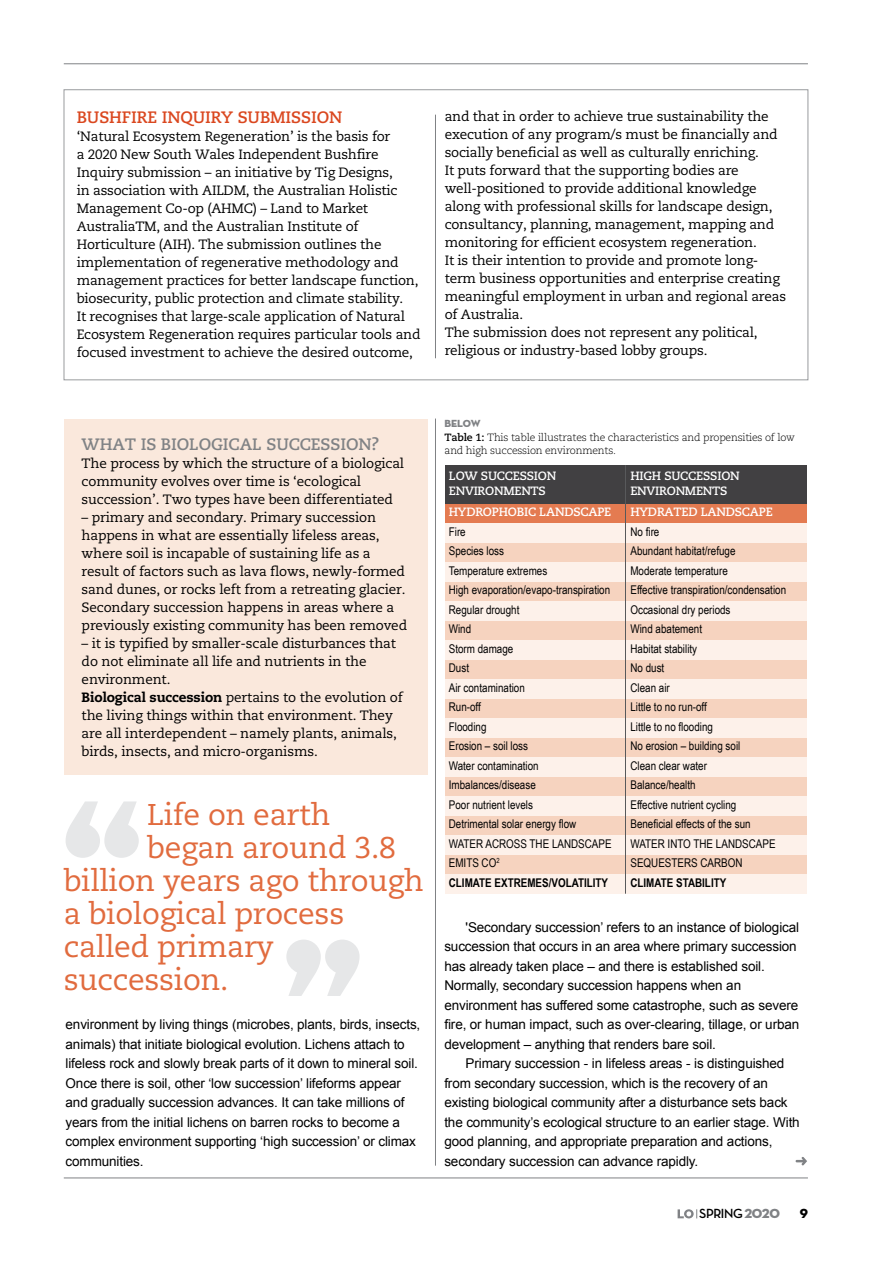
<style>
.page{position:relative;width:893px;height:1263px;background:#fff}
.page>*{position:absolute;margin:0;border:0;box-sizing:border-box;transform-origin:0 0}
.t1{font:30px "Caecilia LT Std";letter-spacing:-.01em;color:#e16b3e}
.t2{font:700 16.5px "Caecilia LT Std";letter-spacing:-.01em;color:#808285}
.t3{font:700 16.5px "Caecilia LT Std";letter-spacing:-.01em;color:#da471f}
.t4{font:13.5px/18px "Caecilia LT Std";letter-spacing:-.015em;color:#000}
.t5{font:13.5px/19.5px "Arial";letter-spacing:-.01em;color:#000}
.t6{font:700 13.5px "Neutra Disp";letter-spacing:-.03em;color:#000}
.t7{font:13.5px "Neutra Disp Titling";color:#000}
.t8{font:12px/19.5px "Arial Narrow";color:#000}
.t9{font:700 12px/15px "Caecilia LT Std";letter-spacing:-.02em;color:#fff}
.t10{font:700 12px "Arial Narrow";color:#000}
.t11{font:300 10.5px/13.5px "Caecilia LT Std";letter-spacing:-.02em;color:#000}
.t12{font:10.5px "Neutra Disp Titling";letter-spacing:-.01em;color:#808285}
.s1{font-weight:800}
.s2{font-weight:700}
.s3{font-family:"Neutra Disp Titling";font-weight:400;color:#808285}
</style>
<div class="page">
<svg style="left:678px;top:1209px;width:19px;height:9px"></svg>
<hr style="left:64px;top:63px;width:744px;height:1px;background:#808285">
<hr style="left:64px;top:1177px;width:744px;height:1px;background:#808285">
<svg style="left:796px;top:1157px;width:11px;height:8px"></svg>
<div style="left:64px;top:418px;width:363px;height:356px;background:#fae7db"></div>
<hr style="left:435px;top:419px;width:1px;height:747px;background:#808285">
<div style="left:445px;top:465px;width:361px;height:409px;background:#f6d3bf"></div>
<div style="left:445px;top:504px;width:361px;height:19px;background:#e47b51"></div>
<div style="left:445px;top:465px;width:361px;height:39px;background:#414042"></div>
<div style="left:445px;top:524px;width:361px;height:19px;background:#fdf1ea"></div>
<div style="left:445px;top:680px;width:361px;height:19px;background:#fdf1ea"></div>
<div style="left:445px;top:562px;width:361px;height:20px;background:#fdf1ea"></div>
<div style="left:445px;top:718px;width:361px;height:20px;background:#fdf1ea"></div>
<div style="left:445px;top:602px;width:361px;height:19px;background:#fdf1ea"></div>
<div style="left:445px;top:758px;width:361px;height:19px;background:#fdf1ea"></div>
<div style="left:445px;top:640px;width:361px;height:20px;background:#fdf1ea"></div>
<div style="left:445px;top:796px;width:361px;height:20px;background:#fdf1ea"></div>
<div style="left:445px;top:836px;width:361px;height:19px;background:#fdf1ea"></div>
<div style="left:445px;top:874px;width:361px;height:20px;background:#fdf1ea"></div>
<hr style="left:625px;top:465px;width:1px;height:429px;background:#58595b">
<svg style="left:66px;top:801px;width:73px;height:57px"></svg>
<svg style="left:286px;top:940px;width:74px;height:56px"></svg>
<hr style="left:435px;top:115px;width:1px;height:243px;background:#808285">
<p class="t3" style="left:77px;top:108px;width:267px">BUSHFIRE INQUIRY SUBMISSION</p>
<p class="t4" style="left:77px;top:128px;width:345px">‘Natural Ecosystem Regeneration’ is the basis for<br>a 2020 New South Wales Independent Bushfire Inquiry submission – an initiative by Tig Designs,<br>in association with AILDM, the Australian Holistic Management Co-op (AHMC) – Land to Market AustraliaTM, and the Australian Institute of Horticulture (AIH). The submission outlines the implementation of regenerative methodology and management practices for better landscape function, biosecurity, public protection and climate stability.<br>It recognises that large-scale application of Natural Ecosystem Regeneration requires particular tools and focused investment to achieve the desired outcome,</p>
<p class="t4" style="left:445px;top:107px;width:343px">and that in order to achieve true sustainability the execution of any program/s must be financially and socially beneficial as well as culturally enriching.<br>It puts forward that the supporting bodies are well-positioned to provide additional knowledge along with professional skills for landscape design, consultancy, planning, management, mapping and monitoring for efficient ecosystem regeneration.<br>It is their intention to provide and promote long&shy;term business opportunities and enterprise creating meaningful employment in urban and regional areas of Australia.<br>The submission does not represent any political, religious or industry-based lobby groups.</p>
<p class="t2" style="left:82px;top:434px;width:299px">WHAT IS BIOLOGICAL SUCCESSION?</p>
<p class="t4" style="left:82px;top:454px;width:324px">The process by which the structure of a biological community evolves over time is ‘ecological succession’. Two types have been differentiated</p>
<p class="t4" style="left:82px;top:508px;width:327px">– primary and secondary. Primary succession happens in what are essentially lifeless areas, where soil is incapable of sustaining life as a result of factors such as lava flows, newly-formed sand dunes, or rocks left from a retreating glacier.<br>Secondary succession happens in areas where a previously existing community has been removed</p>
<p class="t4" style="left:82px;top:634px;width:323px">– it is typified by smaller-scale disturbances that do not eliminate all life and nutrients in the environment.<br><span class="s1">Biological succession</span> pertains to the evolution of the living things within that environment. They are all interdependent – namely plants, animals, birds, insects, and micro-organisms.</p>
<h1 class="t1" style="left:147px;top:797px;width:185px">Life on earth</h1>
<h1 class="t1" style="left:147px;top:830px;width:250px">began around 3.8</h1>
<h1 class="t1" style="left:64px;top:863px;width:362px">billion years ago through</h1>
<h1 class="t1" style="left:64px;top:896px;width:282px">a biological process</h1>
<h1 class="t1" style="left:64px;top:929px;width:211px">called primary</h1>
<h1 class="t1" style="left:64px;top:962px;width:166px">succession.</h1>
<p class="t5" style="left:66px;top:1015px;width:356px">environment by living things (microbes, plants, birds, insects, animals) that initiate biological evolution. Lichens attach to lifeless rock and slowly break parts of it down to mineral soil.<br>Once there is soil, other ‘low succession’ lifeforms appear and gradually succession advances. It can take millions of years from the initial lichens on barren rocks to become a complex environment supporting ‘high succession’ or climax communities.</p>
<p class="t12" style="left:445px;top:417px;width:38px">BELOW</p>
<p class="t11" style="left:445px;top:431px;width:352px"><span class="s2">Table 1:</span> This table illustrates the characteristics and propensities of low and high succession environments.</p>
<p class="t9" style="left:630px;top:469px;width:111px">HIGH SUCCESSION<br>ENVIRONMENTS</p>
<p class="t9" style="left:630px;top:505px;width:144px">HYDRATED LANDSCAPE</p>
<p class="t8" style="left:630px;top:521px;width:157px">No fire<br>Abundant habitat/refuge<br>Moderate temperature<br>Effective transpiration/condensation<br>Occasional dry periods<br>Wind abatement<br>Habitat stability<br>No dust<br>Clean air<br>Little to no run-off<br>Little to no flooding<br>No erosion – building soil<br>Clean clear water<br>Balance/health<br>Effective nutrient cycling<br>Beneficial effects of the sun<br>WATER INTO THE LANDSCAPE<br>SEQUESTERS CARBON</p>
<p class="t10" style="left:630px;top:873px;width:97px">CLIMATE STABILITY</p>
<p class="t9" style="left:449px;top:469px;width:109px">LOW SUCCESSION<br>ENVIRONMENTS</p>
<p class="t9" style="left:449px;top:505px;width:164px">HYDROPHOBIC LANDSCAPE</p>
<p class="t8" style="left:449px;top:521px;width:164px">Fire<br>Species loss<br>Temperature extremes<br>High evaporation/evapo-transpiration<br>Regular drought<br>Wind<br>Storm damage<br>Dust<br>Air contamination<br>Run-off<br>Flooding<br>Erosion – soil loss<br>Water contamination<br>Imbalances/disease<br>Poor nutrient levels<br>Detrimental solar energy flow<br>WATER ACROSS THE LANDSCAPE<br>EMITS CO<sup>2<br></sup><span class="s2">CLIMATE EXTREMES/VOLATILITY</span></p>
<p class="t5" style="left:444px;top:917px;width:356px;text-indent:21px">'Secondary succession’ refers to an instance of biological succession that occurs in an area where primary succession has already taken place – and there is established soil.<br>Normally, secondary succession happens when an environment has suffered some catastrophe, such as severe fire, or human impact, such as over-clearing, tillage, or urban development – anything that renders bare soil.</p>
<p class="t5" style="left:444px;top:1054px;width:357px;text-indent:21px">Primary succession - in lifeless areas - is distinguished from secondary succession, which is the recovery of an existing biological community after a disturbance sets back the community’s ecological structure to an earlier stage. With good planning, and appropriate preparation and actions, secondary succession can advance rapidly.</p>
<p class="t6" style="left:699px;top:1206px;width:82px">SPRING <span class="s3">2020</span></p>
<p class="t7" style="left:800px;top:1205px;width:10px">9</p>
</div>
